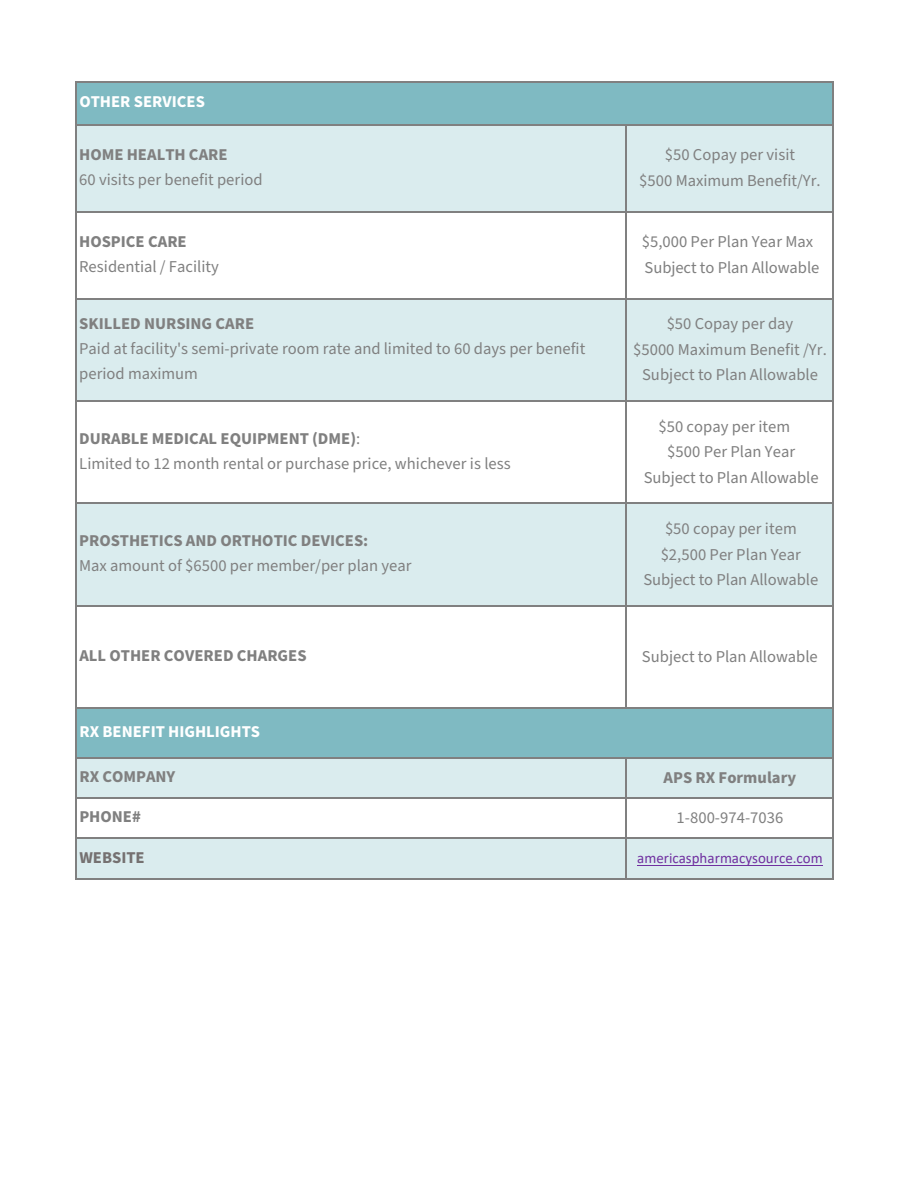
<style>
.page{position:relative;width:919px;height:1188px;background:#fff}
.page>*{position:absolute;margin:0;border:0;box-sizing:border-box;transform-origin:0 0}
.t1{font:16.5px/25.3px "Source Sans Pro";color:#808080}
.t2{font:700 16.5px "Source Sans Pro";color:#808080}
.t3{font:700 16.5px "Source Sans Pro";color:#fff}
.t4{font:700 16.5px "Source Sans Pro";color:#757171}
.t5{font:15px "Calibri";color:#7030a0}
.s1{font-weight:700}
</style>
<div class="page">
<div style="left:77px;top:83px;width:755px;height:42px;background:#7fbac2"></div>
<div style="left:77px;top:125px;width:755px;height:87px;background:#daecee"></div>
<div style="left:77px;top:299px;width:755px;height:102px;background:#daecee"></div>
<div style="left:77px;top:503px;width:755px;height:103px;background:#daecee"></div>
<div style="left:77px;top:708px;width:755px;height:50px;background:#7fbac2"></div>
<div style="left:77px;top:758px;width:755px;height:40px;background:#daecee"></div>
<div style="left:77px;top:838px;width:755px;height:41px;background:#daecee"></div>
<hr style="left:637px;top:865px;width:185px;height:1px;background:#7030a0">
<hr style="left:625px;top:125px;width:1px;height:584px;background:#808080">
<hr style="left:76px;top:81px;width:1px;height:798px;background:#808080">
<hr style="left:831px;top:83px;width:2px;height:796px;background:#808080">
<hr style="left:625px;top:758px;width:1px;height:121px;background:#808080">
<hr style="left:77px;top:81px;width:756px;height:2px;background:#808080">
<hr style="left:77px;top:124px;width:756px;height:1px;background:#808080">
<hr style="left:77px;top:211px;width:756px;height:1px;background:#808080">
<hr style="left:77px;top:298px;width:756px;height:1px;background:#808080">
<hr style="left:77px;top:400px;width:756px;height:2px;background:#808080">
<hr style="left:77px;top:503px;width:756px;height:1px;background:#808080">
<hr style="left:77px;top:605px;width:756px;height:2px;background:#808080">
<hr style="left:77px;top:708px;width:756px;height:1px;background:#808080">
<hr style="left:77px;top:757px;width:756px;height:1px;background:#808080">
<hr style="left:77px;top:797px;width:756px;height:2px;background:#808080">
<hr style="left:77px;top:837px;width:756px;height:2px;background:#808080">
<hr style="left:77px;top:878px;width:756px;height:1px;background:#808080">
<p class="t3" style="left:79px;top:92px;width:127px">OTHER SERVICES</p>
<p class="t1" style="left:79px;top:142px;width:185px"><span class="s1">HOME HEALTH CARE<br></span>60 visits per benefit period</p>
<p class="t1" style="left:79px;top:229px;width:141px"><span class="s1">HOSPICE CARE<br></span>Residential / Facility</p>
<p class="t1" style="left:79px;top:311px;width:507px"><span class="s1">SKILLED NURSING CARE<br></span>Paid at facility's semi-private room rate and limited to 60 days per benefit period maximum</p>
<p class="t1" style="left:79px;top:426px;width:433px"><span class="s1">DURABLE MEDICAL EQUIPMENT (DME)</span>:<br>Limited to 12 month rental or purchase price, whichever is less</p>
<p class="t1" style="left:79px;top:528px;width:333px"><span class="s1">PROSTHETICS AND ORTHOTIC DEVICES:<br></span>Max amount of $6500 per member/per plan year</p>
<p class="t2" style="left:79px;top:646px;width:229px">ALL OTHER COVERED CHARGES</p>
<p class="t3" style="left:79px;top:722px;width:182px">RX BENEFIT HIGHLIGHTS</p>
<p class="t2" style="left:79px;top:767px;width:97px">RX COMPANY</p>
<p class="t2" style="left:79px;top:807px;width:63px">PHONE#</p>
<p class="t4" style="left:79px;top:847px;width:67px">WEBSITE</p>
<p class="t1" style="left:639px;top:143px;width:183px;text-align:center">$50 Copay per visit<br>$500 Maximum Benefit/Yr.</p>
<p class="t1" style="left:641px;top:230px;width:179px">$5,000 Per Plan Year Max<br>Subject to Plan Allowable</p>
<p class="t1" style="left:632px;top:312px;width:195px;text-align:center">$50 Copay per day<br>$5000 Maximum Benefit /Yr.<br>Subject to Plan Allowable</p>
<p class="t1" style="left:658px;top:414px;width:133px">$50 copay per item</p>
<p class="t1" style="left:667px;top:440px;width:129px">$500 Per Plan Year</p>
<p class="t1" style="left:643px;top:465px;width:176px">Subject to Plan Allowable</p>
<p class="t1" style="left:643px;top:517px;width:176px;text-align:center">$50 copay per item $2,500 Per Plan Year<br>Subject to Plan Allowable</p>
<p class="t1" style="left:641px;top:644px;width:177px">Subject to Plan Allowable</p>
<p class="t2" style="left:663px;top:767px;width:134px">APS RX Formulary</p>
<p class="t1" style="left:676px;top:805px;width:108px">1-800-974-7036</p>
<p class="t5" style="left:637px;top:848px;width:187px">americaspharmacysource.com</p>
</div>
